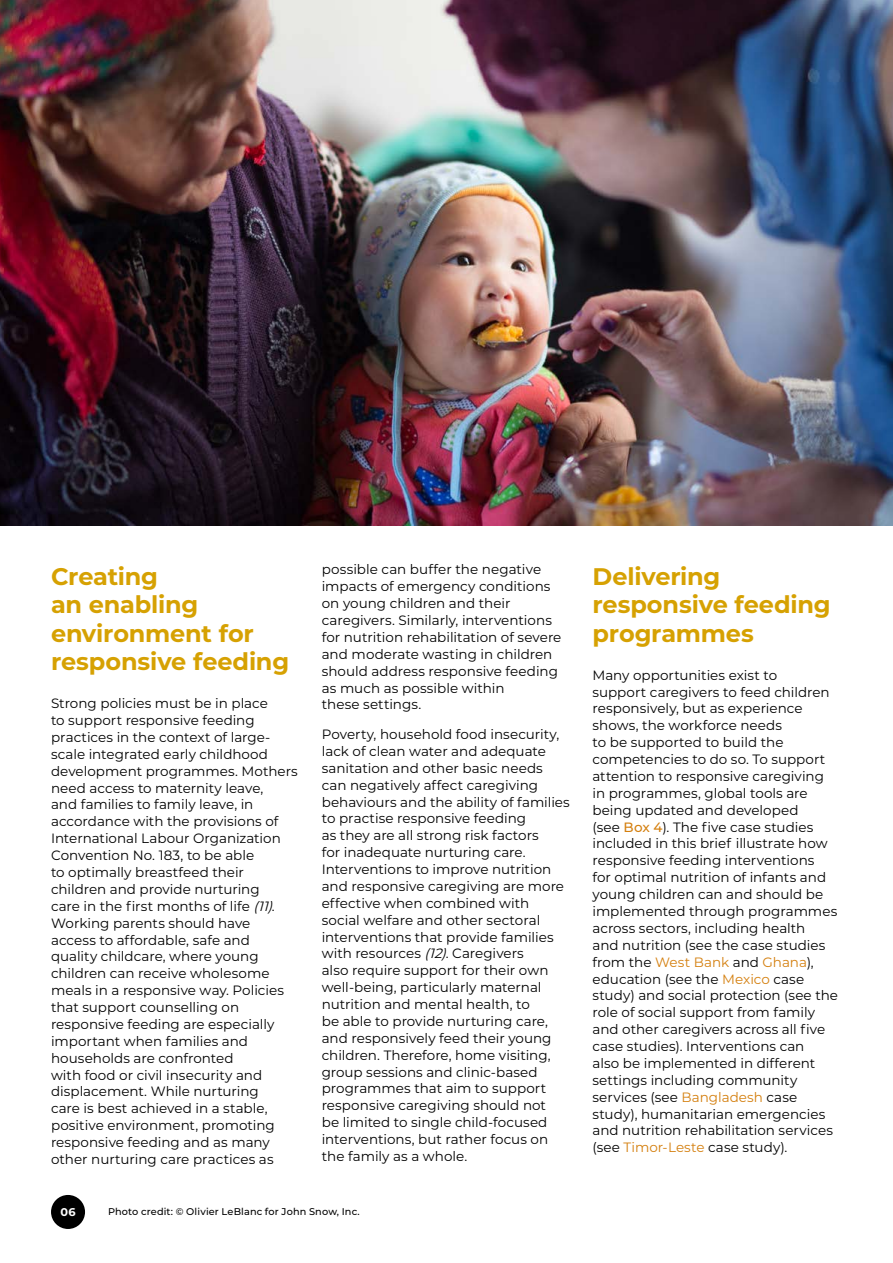
<style>
.page{position:relative;width:893px;height:1263px;background:#fff}
.page>*{position:absolute;margin:0;border:0;box-sizing:border-box;transform-origin:0 0}
.Heading_2{font:700 24px/28.5px "Montserrat";letter-spacing:-.01em;color:#d6a102}
.Body_copy{font:13.5px/17px "Montserrat";color:#000}
.t1{font:700 11.25px "Montserrat";color:#fff}
.Credit{font:500 9.75px "Montserrat";letter-spacing:.015em;color:#000}
.s1{font-style:italic}
.s2{font-weight:500;color:#d47f0e}
.s3{color:#d47f0e}
</style>
<div class="page">
<div style="left:51px;top:1195px;width:34px;height:34px;background:#000;border-radius:50%"></div>
<img style="left:0;top:0;width:893px;height:525px">
<p class="Heading_2" style="left:51px;top:561px;width:240px">Creating<br>an enabling environment for responsive feeding</p>
<p class="Body_copy" style="left:51px;top:694px;width:248px">Strong policies must be in place<br>to support responsive feeding practices in the context of large&shy;scale integrated early childhood development programmes. Mothers need access to maternity leave,<br>and families to family leave, in accordance with the provisions of<br>International Labour Organization<br>Convention No. 183, to be able<br>to optimally breastfeed their children and provide nurturing<br>care in the first months of life <span class="s1">(11)</span>.<br>Working parents should have access to affordable, safe and quality childcare, where young children can receive wholesome meals in a responsive way. Policies that support counselling on responsive feeding are especially important when families and households are confronted<br>with food or civil insecurity and displacement. While nurturing<br>care is best achieved in a stable, positive environment, promoting responsive feeding and as many other nurturing care practices as</p>
<p class="Body_copy" style="left:322px;top:561px;width:241px">possible can buffer the negative impacts of emergency conditions on young children and their caregivers. Similarly, interventions for nutrition rehabilitation of severe and moderate wasting in children should address responsive feeding as much as possible within<br>these settings.</p>
<p class="Body_copy" style="left:322px;top:725px;width:250px">Poverty, household food insecurity, lack of clean water and adequate sanitation and other basic needs can negatively affect caregiving behaviours and the ability of families to practise responsive feeding<br>as they are all strong risk factors<br>for inadequate nurturing care.<br>Interventions to improve nutrition and responsive caregiving are more effective when combined with social welfare and other sectoral interventions that provide families with resources <span class="s1">(12)</span>. Caregivers<br>also require support for their own well-being, particularly maternal nutrition and mental health, to<br>be able to provide nurturing care, and responsively feed their young children. Therefore, home visiting, group sessions and clinic-based programmes that aim to support responsive caregiving should not<br>be limited to single child-focused interventions, but rather focus on the family as a whole.</p>
<p class="t1" style="left:60px;top:1204px;width:17px">06</p>
<p class="Credit" style="left:108px;top:1205px;width:253px">Photo credit: © Olivier LeBlanc for John Snow, Inc.</p>
<p class="Heading_2" style="left:592px;top:561px;width:240px">Delivering responsive feeding programmes</p>
<p class="Body_copy" style="left:592px;top:666px;width:247px">Many opportunities exist to<br>support caregivers to feed children responsively, but as experience shows, the workforce needs<br>to be supported to build the competencies to do so. To support attention to responsive caregiving in programmes, global tools are being updated and developed<br>(see <span class="s2">Box 4</span>). The five case studies included in this brief illustrate how responsive feeding interventions<br>for optimal nutrition of infants and young children can and should be implemented through programmes across sectors, including health<br>and nutrition (see the case studies from the <span class="s3">West Bank</span> and <span class="s3">Ghana</span>), education (see the <span class="s3">Mexico</span> case study) and social protection (see the role of social support from family and other caregivers across all five case studies). Interventions can<br>also be implemented in different settings including community services (see <span class="s3">Bangladesh</span> case study), humanitarian emergencies and nutrition rehabilitation services (see <span class="s3">Timor-Leste</span> case study).</p>
</div>
